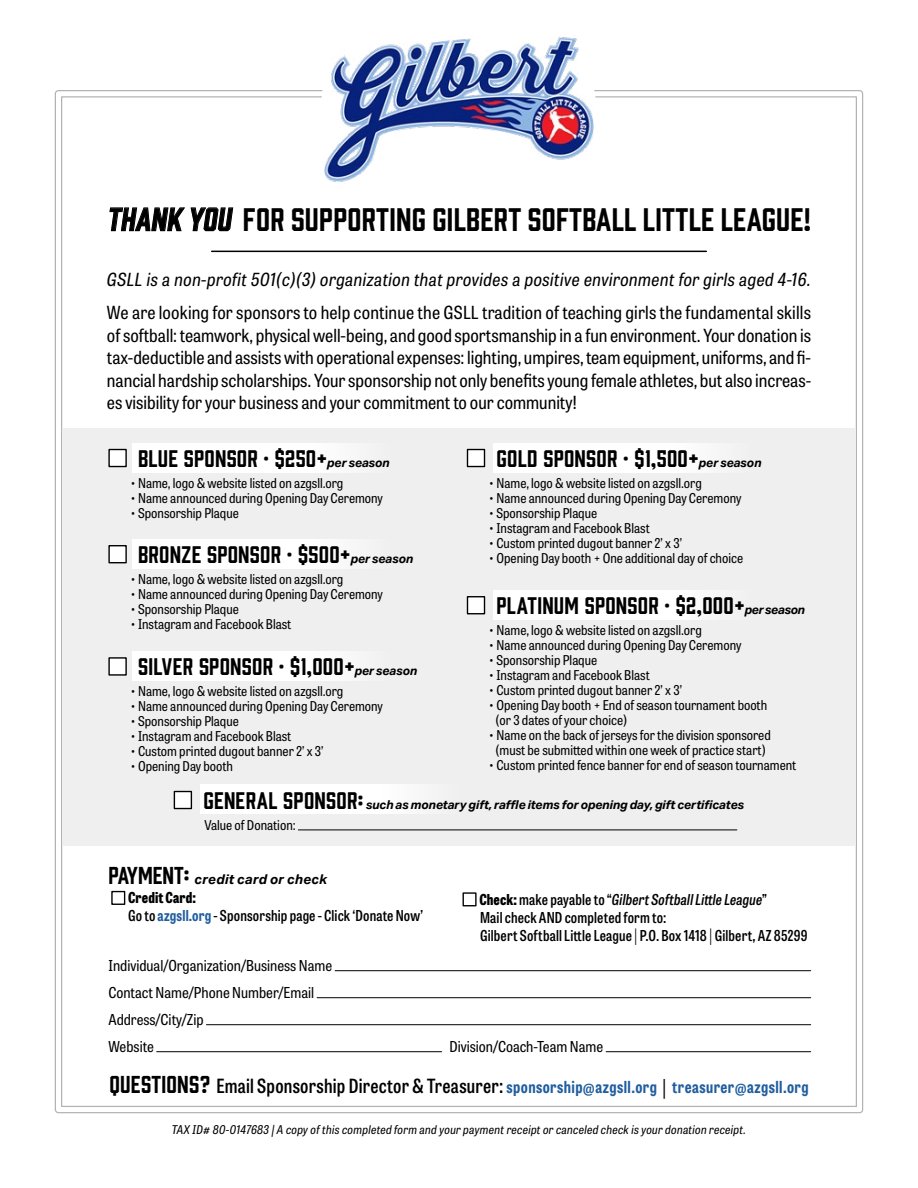
<style>
.page{position:relative;width:918px;height:1188px;background:#fff}
.page>*{position:absolute;margin:0;border:0;box-sizing:border-box;transform-origin:0 0}
.t1{font:30px "Prohibition";letter-spacing:.01em;color:#000}
.t2{font:22.05px "Prohibition";letter-spacing:.01em;color:#000}
.t3{font:semi-condensed 18px/22.5px "Tablet Gothic";color:#000;text-align:justify}
.t4{font:italic semi-condensed 18px "Tablet Gothic";letter-spacing:.02em;color:#000}
.t5{font:700 16.5px "Tablet Gothic Condensed";letter-spacing:.03em;color:#215e9e}
.t6{font:600 15px/18px "Tablet Gothic Condensed";letter-spacing:.01em;color:#000}
.t7{font:semi-condensed 15px/27px "Tablet Gothic";color:#000}
.t8{font:semi-condensed 13.5px/15px "Tablet Gothic";color:#000}
.t9{font:italic 700 13.5px "Aktiv Grotesk";letter-spacing:.015em;color:#000}
.t10{font:italic 700 12.15px "Aktiv Grotesk";letter-spacing:-.005em;color:#000}
.t11{font:italic semi-condensed 12px "Tablet Gothic";letter-spacing:.02em;color:#000}
.s1{font-style:italic}
.s2{font-family:"Aktiv Grotesk";font-weight:700;font-style:italic;font-size:12.15px}
.s3{font-family:"Prohibition";font-weight:400;font-style:normal;font-size:22.05px}
.s4{font-family:"Prohibition";font-weight:400;font-style:normal;font-size:22.5px}
.s5{font-weight:800}
.s6{font-weight:700;color:#215e9e}
.s7{font-weight:300;font-size:16.5px}
.s8{font-family:"Prohibition";font-weight:400;font-size:22.5px;color:#000}
.s9{font-weight:600;font-size:19.5px;color:#000}
.s10{font-weight:400;font-size:19.8px;color:#000}
</style>
<div class="page">
<div style="left:62px;top:428px;width:794px;height:417px;background:#efeff0"></div>
<div style="left:133px;top:443px;width:271px;height:29px;background:#fff"></div>
<div style="left:133px;top:539px;width:271px;height:29px;background:#fff"></div>
<div style="left:133px;top:651px;width:271px;height:29px;background:#fff"></div>
<div style="left:494px;top:443px;width:271px;height:29px;background:#fff"></div>
<div style="left:494px;top:591px;width:271px;height:29px;background:#fff"></div>
<div style="left:200px;top:784px;width:271px;height:30px;background:#fff"></div>
<div style="left:111px;top:891px;width:14px;height:14px;background:#fff;border:1px solid #000"></div>
<div style="left:463px;top:892px;width:14px;height:14px;background:#fff;border:1px solid #000"></div>
<div style="left:108px;top:449px;width:19px;height:18px;background:#fff;border:1px solid #000"></div>
<div style="left:174px;top:791px;width:18px;height:18px;background:#fff;border:1px solid #000"></div>
<hr style="left:298px;top:830px;width:439px;height:1px;background:#000">
<div style="left:108px;top:545px;width:19px;height:18px;background:#fff;border:1px solid #000"></div>
<div style="left:108px;top:657px;width:19px;height:19px;background:#fff;border:1px solid #000"></div>
<div style="left:467px;top:449px;width:18px;height:18px;background:#fff;border:1px solid #000"></div>
<div style="left:467px;top:596px;width:18px;height:18px;background:#fff;border:1px solid #000"></div>
<hr style="left:212px;top:251px;width:494px;height:1px;background:#000">
<img style="left:324px;top:37px;width:270px;height:145px">
<hr style="left:335px;top:970px;width:476px;height:1px;background:#000">
<hr style="left:317px;top:997px;width:494px;height:1px;background:#000">
<hr style="left:206px;top:1024px;width:605px;height:1px;background:#000">
<hr style="left:157px;top:1051px;width:285px;height:1px;background:#000">
<hr style="left:606px;top:1051px;width:205px;height:1px;background:#000">
<h1 class="t1" style="left:107px;top:198px;width:706px"><span class="s1">THANK YOU</span> FOR SUPPORTING GILBERT SOFTBALL LITTLE LEAGUE!</h1>
<h3 class="t4" style="left:107px;top:266px;width:706px">GSLL is a non-profit 501(c)(3) organization that provides a positive environment for girls aged 4-16.</h3>
<p class="t3" style="left:107px;top:301px;width:706px">We are looking for sponsors to help continue the GSLL tradition of teaching girls the fundamental skills of softball: teamwork, physical well-being, and good sportsmanship in a fun environment. Your donation is tax-deductible and assists with operational expenses: lighting, umpires, team equipment, uniforms, and fi&shy;nancial hardship scholarships. Your sponsorship not only benefits young female athletes, but also increas&shy;es visibility for your business and your commitment to our community!</p>
<h2 class="t2" style="left:138px;top:443px;width:253px">BLUE SPONSOR • $250+<span class="s2">per season</span></h2>
<p class="t8" style="left:130px;top:475px;width:214px">• Name, logo &amp; website listed on azgsll.org</p>
<p class="t8" style="left:130px;top:490px;width:254px">• Name announced during Opening Day Ceremony</p>
<p class="t8" style="left:130px;top:505px;width:110px">• Sponsorship Plaque</p>
<h2 class="t2" style="left:138px;top:539px;width:277px">BRONZE SPONSOR • $500+<span class="s2">per season</span></h2>
<p class="t8" style="left:130px;top:571px;width:214px">• Name, logo &amp; website listed on azgsll.org</p>
<p class="t8" style="left:130px;top:586px;width:254px">• Name announced during Opening Day Ceremony</p>
<p class="t8" style="left:130px;top:601px;width:110px">• Sponsorship Plaque</p>
<p class="t8" style="left:130px;top:616px;width:162px">• Instagram and Facebook Blast</p>
<h2 class="t2" style="left:138px;top:651px;width:281px">SILVER SPONSOR • $1,000+<span class="s2">per season</span></h2>
<p class="t8" style="left:130px;top:683px;width:214px">• Name, logo &amp; website listed on azgsll.org</p>
<p class="t8" style="left:130px;top:698px;width:254px">• Name announced during Opening Day Ceremony</p>
<p class="t8" style="left:130px;top:713px;width:110px">• Sponsorship Plaque</p>
<p class="t8" style="left:130px;top:728px;width:162px">• Instagram and Facebook Blast</p>
<p class="t8" style="left:130px;top:743px;width:195px">• Custom printed dugout banner 2’ x 3’</p>
<p class="t8" style="left:130px;top:758px;width:104px">• Opening Day booth</p>
<h2 class="t2" style="left:496px;top:443px;width:267px">GOLD SPONSOR • $1,500+<span class="s2">per season</span></h2>
<p class="t8" style="left:489px;top:475px;width:214px">• Name, logo &amp; website listed on azgsll.org</p>
<p class="t8" style="left:489px;top:490px;width:254px">• Name announced during Opening Day Ceremony</p>
<p class="t8" style="left:489px;top:505px;width:110px">• Sponsorship Plaque</p>
<p class="t8" style="left:489px;top:520px;width:162px">• Instagram and Facebook Blast</p>
<p class="t8" style="left:489px;top:535px;width:195px">• Custom printed dugout banner 2’ x 3’</p>
<p class="t8" style="left:489px;top:550px;width:256px">• Opening Day booth + One additional day of choice</p>
<h2 class="t2" style="left:496px;top:590px;width:310px">PLATINUM SPONSOR • $2,000+<span class="s2">per season</span></h2>
<p class="t8" style="left:489px;top:622px;width:214px">• Name, logo &amp; website listed on azgsll.org</p>
<p class="t8" style="left:489px;top:637px;width:254px">• Name announced during Opening Day Ceremony</p>
<p class="t8" style="left:489px;top:652px;width:110px">• Sponsorship Plaque</p>
<p class="t8" style="left:489px;top:667px;width:162px">• Instagram and Facebook Blast</p>
<p class="t8" style="left:489px;top:682px;width:195px">• Custom printed dugout banner 2’ x 3’</p>
<p class="t8" style="left:496px;top:697px;width:273px;text-indent:-7px">• Opening Day booth + End of season tournament booth (or 3 dates of your choice)</p>
<p class="t8" style="left:489px;top:727px;width:284px;text-align:center">• Name on the back of jerseys for the division sponsored (must be submitted within one week of practice start)</p>
<p class="t8" style="left:489px;top:757px;width:309px">• Custom printed fence banner for end of season tournament</p>
<p class="t10" style="left:203px;top:797px;width:542px"><span class="s3">GENERAL SPONSOR:</span> such as monetary gift, raffle items for opening day, gift certificates</p>
<p class="t8" style="left:204px;top:817px;width:93px">Value of Donation:</p>
<p class="t9" style="left:108px;top:871px;width:220px"><span class="s4">PAYMENT:</span> credit card or check</p>
<p class="t6" style="left:128px;top:888px;width:297px"><span class="s5">Credit Card:<br></span>Go to <span class="s6">azgsll.org</span> - Sponsorship page - Click ‘Donate Now’</p>
<p class="t6" style="left:479px;top:890px;width:330px"><span class="s5">Check:</span> make payable to “<span class="s1">Gilbert Softball Little League</span>”<br>Mail check AND completed form to:<br>Gilbert Softball Little League <span class="s7">|</span> P.O. Box 1418 <span class="s7">|</span> Gilbert, AZ 85299</p>
<p class="t7" style="left:108px;top:952px;width:225px">Individual/Organization/Business Name<br>Contact Name/Phone Number/Email<br>Address/City/Zip<br>Website</p>
<p class="t7" style="left:449px;top:1033px;width:155px">Division/Coach-Team Name</p>
<p class="t5" style="left:109px;top:1075px;width:701px"><span class="s8">QUESTIONS?</span> <span class="s9">Email Sponsorship Director &amp; Treasurer:</span> sponsorship@azgsll.org <span class="s10">|</span> treasurer@azgsll.org</p>
<p class="t11" style="left:172px;top:1120px;width:576px">TAX ID# 80-0147683 | A copy of this completed form and your payment receipt or canceled check is your donation receipt.</p>
</div>
